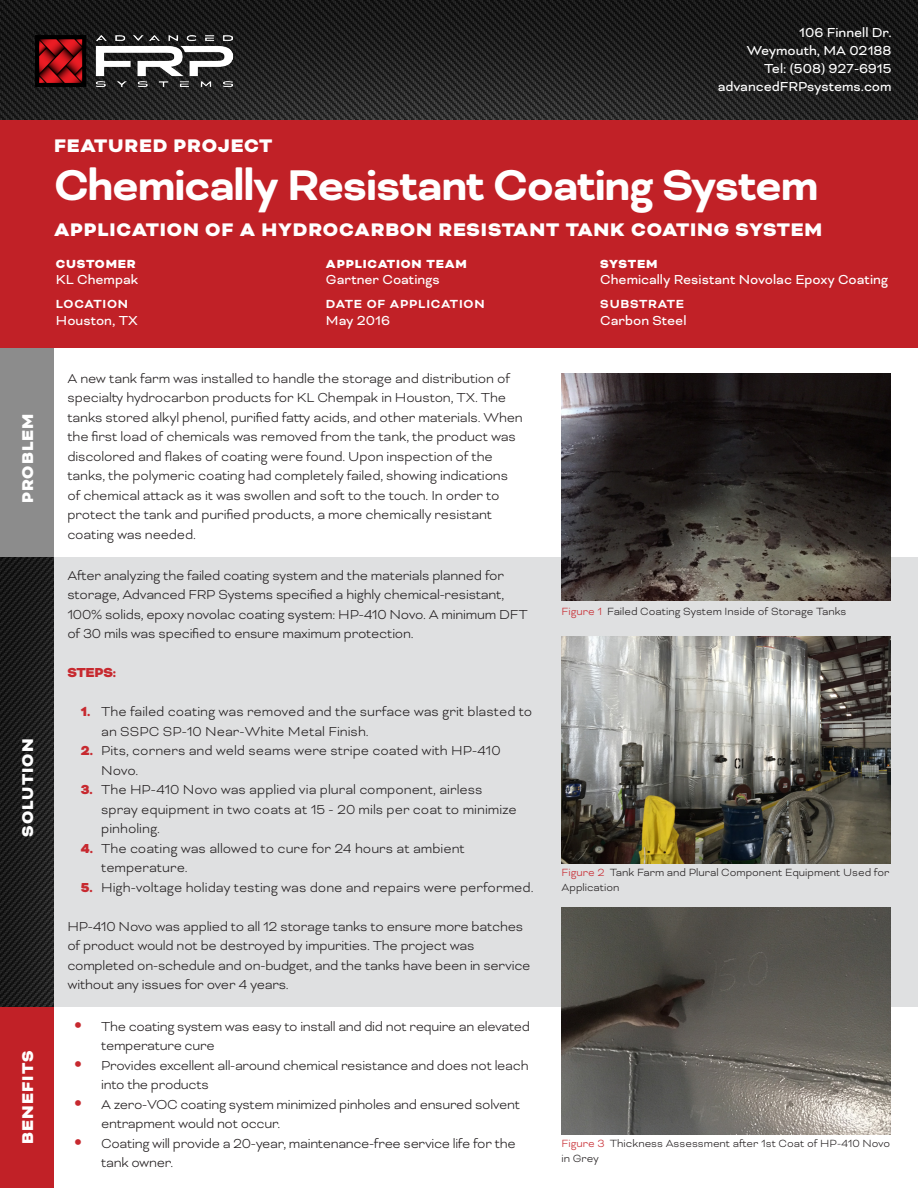
<style>
.page{position:relative;width:918px;height:1188px;background:#fff}
.page>*{position:absolute;margin:0;border:0;box-sizing:border-box;transform-origin:0 0}
.t1{font:700 49.5px "Bicyclette";letter-spacing:-.025em;color:#fff}
.t2{font:900 21px "Bicyclette";letter-spacing:.04em;color:#fff}
.Section_Name{font:900 18px "Bicyclette";letter-spacing:.06em;color:#fff}
.Body_Copy{font:300 15px/19.5px "Bicyclette";letter-spacing:-.015em;color:#231f20}
.category_detail{font:15px "Bicyclette";color:#fff}
.Body_Copy-2{font:900 15px "Bicyclette";letter-spacing:-.015em;color:#c7292f}
.category_name{font:900 13.5px "Bicyclette";letter-spacing:.06em;color:#fff}
.category_name-2{font:700 13.5px "Bicyclette";letter-spacing:.06em;color:#fff}
.category_detail-2{font:700 13.5px "Bicyclette";letter-spacing:.06em;color:#fff}
.Body_Copy-3{font:300 12px/15px "Bicyclette";color:#231f20}
.s1{font-weight:900;color:#c7292f}
.s2{font-weight:900;font-size:24px;color:#c7292f}
.s3{color:#c7292f}
</style>
<div class="page">
<div style="left:0;top:348px;width:54px;height:240px;background:#8c8c8c"></div>
<div style="left:0;top:108px;width:918px;height:240px;background:#c12127"></div>
<img style="left:0;top:0;width:918px;height:120px">
<div style="left:0;top:557px;width:918px;height:450px;background:#dfe0e1"></div>
<div style="left:0;top:1007px;width:54px;height:181px;background:#c12127"></div>
<img style="left:0;top:557px;width:54px;height:450px">
<img style="left:562px;top:374px;width:329px;height:226px">
<img style="left:562px;top:636px;width:329px;height:227px">
<img style="left:562px;top:907px;width:329px;height:227px">
<img style="left:36px;top:35px;width:197px;height:51px">
<p class="Section_Name" style="left:17px;top:503px;width:92px;rotate:-90deg">PROBLEM</p>
<p class="Section_Name" style="left:17px;top:837px;width:100px;rotate:-90deg">SOLUTION</p>
<p class="Section_Name" style="left:17px;top:1144px;width:95px;rotate:-90deg">BENEFITS</p>
<p class="category_detail" style="left:799px;top:24px;width:94px">106 Finnell Dr.</p>
<p class="category_detail" style="left:747px;top:42px;width:146px">Weymouth, MA 02188</p>
<p class="category_detail" style="left:764px;top:60px;width:129px">Tel: (508) 927-6915</p>
<p class="category_detail" style="left:718px;top:78px;width:175px">advancedFRPsystems.com</p>
<p class="t2" style="left:54px;top:133px;width:220px">FEATURED PROJECT</p>
<p class="t1" style="left:54px;top:156px;width:766px">Chemically Resistant Coating System</p>
<p class="t2" style="left:54px;top:217px;width:770px">APPLICATION OF A HYDROCARBON RESISTANT TANK COATING SYSTEM</p>
<p class="category_name" style="left:326px;top:256px;width:142px">APPLICATION TEAM</p>
<p class="category_detail" style="left:326px;top:271px;width:115px">Gartner Coatings</p>
<p class="category_name-2" style="left:326px;top:296px;width:160px">DATE OF APPLICATION</p>
<p class="category_detail" style="left:326px;top:311px;width:66px">May 2016</p>
<p class="category_name" style="left:56px;top:256px;width:81px">CUSTOMER</p>
<p class="category_detail" style="left:56px;top:271px;width:84px">KL Chempak</p>
<p class="category_detail-2" style="left:56px;top:296px;width:74px">LOCATION</p>
<p class="category_detail" style="left:56px;top:311px;width:83px">Houston, TX</p>
<p class="category_name" style="left:600px;top:256px;width:59px">SYSTEM</p>
<p class="category_detail" style="left:600px;top:271px;width:289px">Chemically Resistant Novolac Epoxy Coating</p>
<p class="category_name-2" style="left:600px;top:296px;width:85px">SUBSTRATE</p>
<p class="category_detail" style="left:600px;top:311px;width:88px">Carbon Steel</p>
<p class="Body_Copy" style="left:67px;top:369px;width:457px">A new tank farm was installed to handle the storage and distribution of specialty hydrocarbon products for KL Chempak in Houston, TX. The tanks stored alkyl phenol, purified fatty acids, and other materials. When the first load of chemicals was removed from the tank, the product was discolored and flakes of coating were found. Upon inspection of the tanks, the polymeric coating had completely failed, showing indications of chemical attack as it was swollen and soft to the touch. In order to protect the tank and purified products, a more chemically resistant coating was needed.</p>
<p class="Body_Copy" style="left:67px;top:565px;width:462px">After analyzing the failed coating system and the materials planned for storage, Advanced FRP Systems specified a highly chemical-resistant, 100% solids, epoxy novolac coating system: HP-410 Novo. A minimum DFT of 30 mils was specified to ensure maximum protection.</p>
<p class="Body_Copy-2" style="left:67px;top:664px;width:50px">STEPS:</p>
<p class="Body_Copy" style="left:101px;top:702px;width:433px;text-indent:-20px"><span class="s1">1.</span> The failed coating was removed and the surface was grit blasted to an SSPC SP-10 Near-White Metal Finish.</p>
<p class="Body_Copy" style="left:101px;top:741px;width:401px;text-indent:-20px"><span class="s1">2.</span> Pits, corners and weld seams were stripe coated with HP-410<br>Novo.</p>
<p class="Body_Copy" style="left:101px;top:780px;width:417px;text-indent:-20px"><span class="s1">3.</span> The HP-410 Novo was applied via plural component, airless spray equipment in two coats at 15 - 20 mils per coat to minimize pinholing.</p>
<p class="Body_Copy" style="left:101px;top:838px;width:365px;text-indent:-20px"><span class="s1">4.</span> The coating was allowed to cure for 24 hours at ambient temperature.</p>
<p class="Body_Copy" style="left:81px;top:877px;width:454px"><span class="s1">5.</span> High-voltage holiday testing was done and repairs were performed.</p>
<p class="Body_Copy" style="left:67px;top:916px;width:464px">HP-410 Novo was applied to all 12 storage tanks to ensure more batches of product would not be destroyed by impurities. The project was completed on-schedule and on-budget, and the tanks have been in service without any issues for over 4 years.</p>
<p class="Body_Copy" style="left:101px;top:1016px;width:430px;text-indent:-27px"><span class="s2">•</span> The coating system was easy to install and did not require an elevated temperature cure</p>
<p class="Body_Copy" style="left:101px;top:1055px;width:429px;text-indent:-27px"><span class="s2">•</span> Provides excellent all-around chemical resistance and does not leach into the products</p>
<p class="Body_Copy" style="left:101px;top:1094px;width:420px;text-indent:-27px"><span class="s2">•</span> A zero-VOC coating system minimized pinholes and ensured solvent entrapment would not occur.</p>
<p class="Body_Copy" style="left:101px;top:1133px;width:416px;text-indent:-27px"><span class="s2">•</span> Coating will provide a 20-year, maintenance-free service life for the tank owner.</p>
<p class="Body_Copy-3" style="left:562px;top:604px;width:286px"><span class="s3">Figure 1</span> Failed Coating System Inside of Storage Tanks</p>
<p class="Body_Copy-3" style="left:562px;top:865px;width:330px"><span class="s3">Figure 2</span> Tank Farm and Plural Component Equipment Used for<br>Application</p>
<p class="Body_Copy-3" style="left:562px;top:1136px;width:330px"><span class="s3">Figure 3</span> Thickness Assessment after 1st Coat of HP-410 Novo in Grey</p>
</div>
